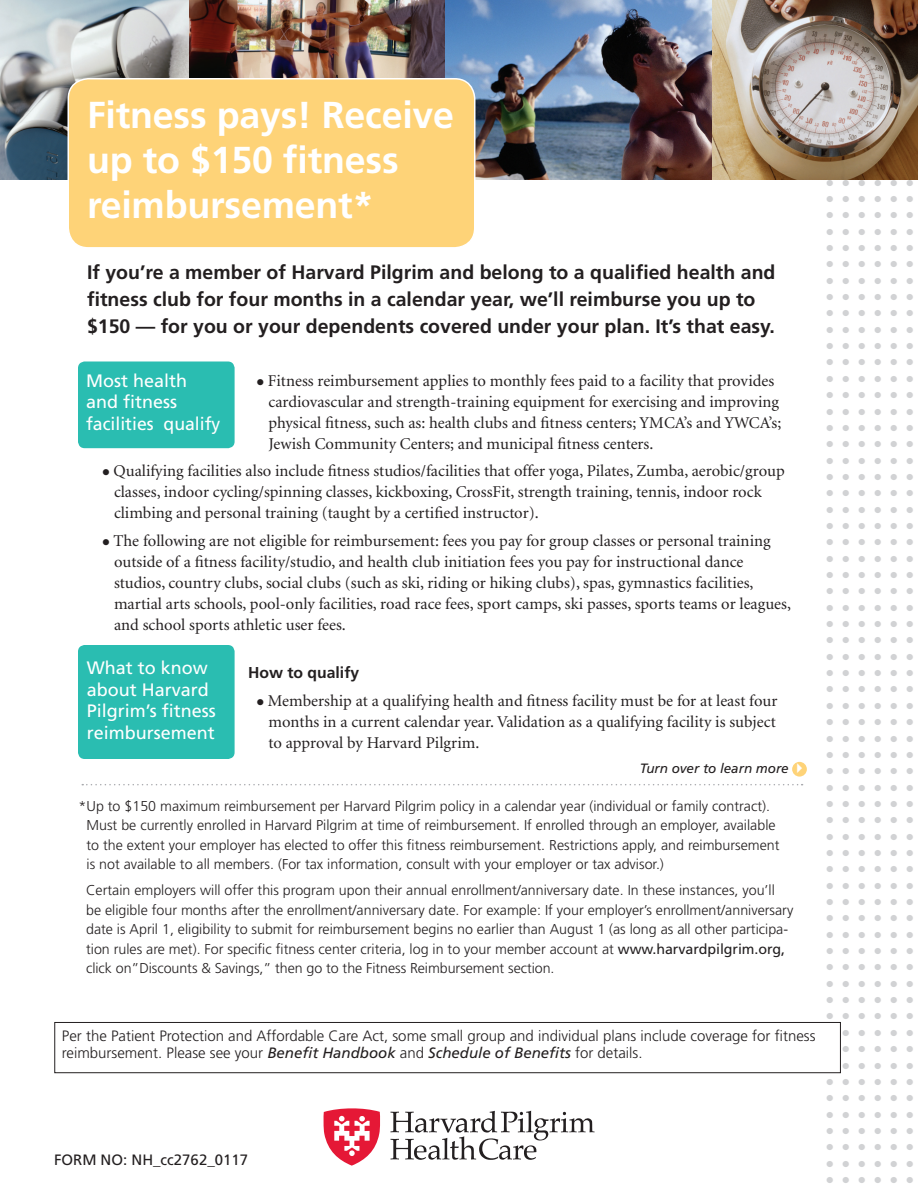
<style>
.page{position:relative;width:918px;height:1188px;background:#fff}
.page>*{position:absolute;margin:0;border:0;box-sizing:border-box;transform-origin:0 0}
.t1{font:700 37.5px/45px "Frutiger";letter-spacing:-.005em;color:#fff}
.t2{font:700 19.5px/27px "Frutiger";color:#231f20}
.t3{font:18px/21.6px "Frutiger";color:#fff}
.t4{font:16.5px/21px "Minion";color:#231f20}
.t5{font:700 15.75px "Frutiger";color:#231f20}
.t6{font:300 15px/16.8px "Frutiger";color:#231f20}
.t7{font:15px "Frutiger";color:#231f20}
.t8{font:300 14.25px/19.5px "Frutiger";color:#231f20}
.t9{font:italic 13.5px "Frutiger";letter-spacing:-.005em;color:#231f20}
.t10{font:8.7px "Zapf Dingbats";color:#d1d2d4}
.s1{font-weight:400}
.s2{font-weight:400;font-style:italic}
</style>
<div class="page">
<svg style="left:391px;top:1111px;width:204px;height:49px"></svg>
<svg style="left:323px;top:1108px;width:57px;height:58px"></svg>
<div style="left:78px;top:362px;width:157px;height:86px;background:#2abdb1;border-radius:7px"></div>
<div style="left:792px;top:762px;width:15px;height:15px;background:#fed378;border-radius:50%"></div>
<svg style="left:82px;top:784px;width:721px;height:1px"></svg>
<img style="left:0;top:0;width:189px;height:179px">
<img style="left:189px;top:0;width:257px;height:78px">
<img style="left:446px;top:0;width:266px;height:179px">
<img style="left:712px;top:0;width:206px;height:179px">
<div style="left:68px;top:79px;width:407px;height:169px;background:#fed378;border-radius:20px"></div>
<div style="left:68px;top:78px;width:408px;height:171px;border:2px solid #fff;border-radius:20px"></div>
<div style="left:78px;top:645px;width:157px;height:114px;background:#2abdb1;border-radius:7px"></div>
<div style="left:54px;top:1022px;width:787px;height:51px;border:1px solid #231f20"></div>
<p class="t1" style="left:87px;top:92px;width:369px">Fitness pays! Receive up to $150 fitness reimbursement*</p>
<p class="t2" style="left:87px;top:259px;width:690px">If you’re a member of Harvard Pilgrim and belong to a qualified health and fitness club for four months in a calendar year, we’ll reimburse you up to $150 — for you or your dependents covered under your plan. It’s that easy.</p>
<p class="t3" style="left:86px;top:369px;width:136px">Most health and fitness facilities qualify</p>
<p class="t4" style="left:269px;top:370px;width:514px;text-indent:-12px">● Fitness reimbursement applies to monthly fees paid to a facility that provides cardiovascular and strength-training equipment for exercising and improving physical fitness, such as: health clubs and fitness centers; YMCA’s and YWCA’s; Jewish Community Centers; and municipal fitness centers.</p>
<p class="t4" style="left:114px;top:461px;width:672px;text-indent:-12px">● Qualifying facilities also include fitness studios/facilities that offer yoga, Pilates, Zumba, aerobic/group classes, indoor cycling/spinning classes, kickboxing, CrossFit, strength training, tennis, indoor rock climbing and personal training (taught by a certified instructor).</p>
<p class="t4" style="left:114px;top:531px;width:678px;text-indent:-12px">● The following are not eligible for reimbursement: fees you pay for group classes or personal training outside of a fitness facility/studio, and health club initiation fees you pay for instructional dance studios, country clubs, social clubs (such as ski, riding or hiking clubs), spas, gymnastics facilities, martial arts schools, pool-only facilities, road race fees, sport camps, ski passes, sports teams or leagues, and school sports athletic user fees.</p>
<p class="t5" style="left:248px;top:663px;width:113px">How to qualify</p>
<p class="t4" style="left:269px;top:691px;width:511px;text-align:justify;text-indent:-12px">● Membership at a qualifying health and fitness facility must be for at least four months in a current calendar year. Validation as a qualifying facility is subject to approval by Harvard Pilgrim.</p>
<p class="t3" style="left:87px;top:657px;width:131px">What to know about Harvard<br>Pilgrim’s fitness reimbursement</p>
<p class="t9" style="left:640px;top:760px;width:150px">Turn over to learn more</p>
<p class="t8" style="left:87px;top:796px;width:695px;text-indent:-8px">*Up to $150 maximum reimbursement per Harvard Pilgrim policy in a calendar year (individual or family contract).<br>Must be currently enrolled in Harvard Pilgrim at time of reimbursement. If enrolled through an employer, available to the extent your employer has elected to offer this fitness reimbursement. Restrictions apply, and reimbursement is not available to all members. (For tax information, consult with your employer or tax advisor.)</p>
<p class="t8" style="left:86px;top:881px;width:709px">Certain employers will offer this program upon their annual enrollment/anniversary date. In these instances, you’ll be eligible four months after the enrollment/anniversary date. For example: If your employer’s enrollment/anniversary date is April 1, eligibility to submit for reimbursement begins no earlier than August 1 (as long as all other participa&shy;tion rules are met). For specific fitness center criteria, log in to your member account at <span class="s1">www.harvardpilgrim.org, </span>click on”Discounts &amp; Savings,” then go to the Fitness Reimbursement section.</p>
<p class="t6" style="left:62px;top:1028px;width:755px">Per the Patient Protection and Affordable Care Act, some small group and individual plans include coverage for fitness reimbursement. Please see your <span class="s2">Benefit Handbook</span> and <span class="s2">Schedule of Benefits</span> for details.</p>
<p class="t7" style="left:54px;top:1151px;width:196px">FORM NO: NH_cc2762_0117</p>
<p class="t10" style="left:826px;top:179px;width:88px">● ● ● ● ● ●</p>
<p class="t10" style="left:826px;top:195px;width:88px">● ● ● ● ● ●</p>
<p class="t10" style="left:826px;top:211px;width:88px">● ● ● ● ● ●</p>
<p class="t10" style="left:826px;top:228px;width:88px">● ● ● ● ● ●</p>
<p class="t10" style="left:826px;top:244px;width:88px">● ● ● ● ● ●</p>
<p class="t10" style="left:826px;top:260px;width:88px">● ● ● ● ● ●</p>
<p class="t10" style="left:826px;top:277px;width:88px">● ● ● ● ● ●</p>
<p class="t10" style="left:826px;top:293px;width:88px">● ● ● ● ● ●</p>
<p class="t10" style="left:826px;top:309px;width:88px">● ● ● ● ● ●</p>
<p class="t10" style="left:826px;top:326px;width:88px">● ● ● ● ● ●</p>
<p class="t10" style="left:826px;top:342px;width:88px">● ● ● ● ● ●</p>
<p class="t10" style="left:826px;top:358px;width:88px">● ● ● ● ● ●</p>
<p class="t10" style="left:826px;top:375px;width:88px">● ● ● ● ● ●</p>
<p class="t10" style="left:826px;top:391px;width:88px">● ● ● ● ● ●</p>
<p class="t10" style="left:826px;top:407px;width:88px">● ● ● ● ● ●</p>
<p class="t10" style="left:826px;top:424px;width:88px">● ● ● ● ● ●</p>
<p class="t10" style="left:826px;top:440px;width:88px">● ● ● ● ● ●</p>
<p class="t10" style="left:826px;top:456px;width:88px">● ● ● ● ● ●</p>
<p class="t10" style="left:826px;top:473px;width:88px">● ● ● ● ● ●</p>
<p class="t10" style="left:826px;top:489px;width:88px">● ● ● ● ● ●</p>
<p class="t10" style="left:826px;top:506px;width:88px">● ● ● ● ● ●</p>
<p class="t10" style="left:826px;top:522px;width:88px">● ● ● ● ● ●</p>
<p class="t10" style="left:826px;top:538px;width:88px">● ● ● ● ● ●</p>
<p class="t10" style="left:826px;top:555px;width:88px">● ● ● ● ● ●</p>
<p class="t10" style="left:826px;top:571px;width:88px">● ● ● ● ● ●</p>
<p class="t10" style="left:826px;top:587px;width:88px">● ● ● ● ● ●</p>
<p class="t10" style="left:826px;top:604px;width:88px">● ● ● ● ● ●</p>
<p class="t10" style="left:826px;top:620px;width:88px">● ● ● ● ● ●</p>
<p class="t10" style="left:826px;top:636px;width:88px">● ● ● ● ● ●</p>
<p class="t10" style="left:826px;top:653px;width:88px">● ● ● ● ● ●</p>
<p class="t10" style="left:826px;top:669px;width:88px">● ● ● ● ● ●</p>
<p class="t10" style="left:826px;top:685px;width:88px">● ● ● ● ● ●</p>
<p class="t10" style="left:826px;top:702px;width:88px">● ● ● ● ● ●</p>
<p class="t10" style="left:826px;top:718px;width:88px">● ● ● ● ● ●</p>
<p class="t10" style="left:826px;top:734px;width:88px">● ● ● ● ● ●</p>
<p class="t10" style="left:826px;top:751px;width:88px">● ● ● ● ● ●</p>
<p class="t10" style="left:826px;top:767px;width:88px">● ● ● ● ● ●</p>
<p class="t10" style="left:826px;top:783px;width:88px">● ● ● ● ● ●</p>
<p class="t10" style="left:826px;top:800px;width:88px">● ● ● ● ● ●</p>
<p class="t10" style="left:826px;top:816px;width:88px">● ● ● ● ● ●</p>
<p class="t10" style="left:826px;top:833px;width:88px">● ● ● ● ● ●</p>
<p class="t10" style="left:826px;top:849px;width:88px">● ● ● ● ● ●</p>
<p class="t10" style="left:826px;top:865px;width:88px">● ● ● ● ● ●</p>
<p class="t10" style="left:826px;top:882px;width:88px">● ● ● ● ● ●</p>
<p class="t10" style="left:826px;top:898px;width:88px">● ● ● ● ● ●</p>
<p class="t10" style="left:826px;top:914px;width:88px">● ● ● ● ● ●</p>
<p class="t10" style="left:826px;top:931px;width:88px">● ● ● ● ● ●</p>
<p class="t10" style="left:826px;top:947px;width:88px">● ● ● ● ● ●</p>
<p class="t10" style="left:826px;top:963px;width:88px">● ● ● ● ● ●</p>
<p class="t10" style="left:826px;top:980px;width:88px">● ● ● ● ● ●</p>
<p class="t10" style="left:826px;top:996px;width:88px">● ● ● ● ● ●</p>
<p class="t10" style="left:826px;top:1012px;width:88px">● ● ● ● ● ●</p>
<p class="t10" style="left:826px;top:1029px;width:88px">● ● ● ● ● ●</p>
<p class="t10" style="left:826px;top:1045px;width:88px">● ● ● ● ● ●</p>
<p class="t10" style="left:826px;top:1061px;width:88px">● ● ● ● ● ●</p>
<p class="t10" style="left:826px;top:1078px;width:88px">● ● ● ● ● ●</p>
<p class="t10" style="left:826px;top:1094px;width:88px">● ● ● ● ● ●</p>
<p class="t10" style="left:826px;top:1110px;width:88px">● ● ● ● ● ●</p>
<p class="t10" style="left:826px;top:1127px;width:88px">● ● ● ● ● ●</p>
<p class="t10" style="left:826px;top:1143px;width:88px">● ● ● ● ● ●</p>
<p class="t10" style="left:826px;top:1160px;width:88px">● ● ● ● ● ●</p>
<p class="t10" style="left:826px;top:1176px;width:88px">● ● ● ● ● ●</p>
</div>
